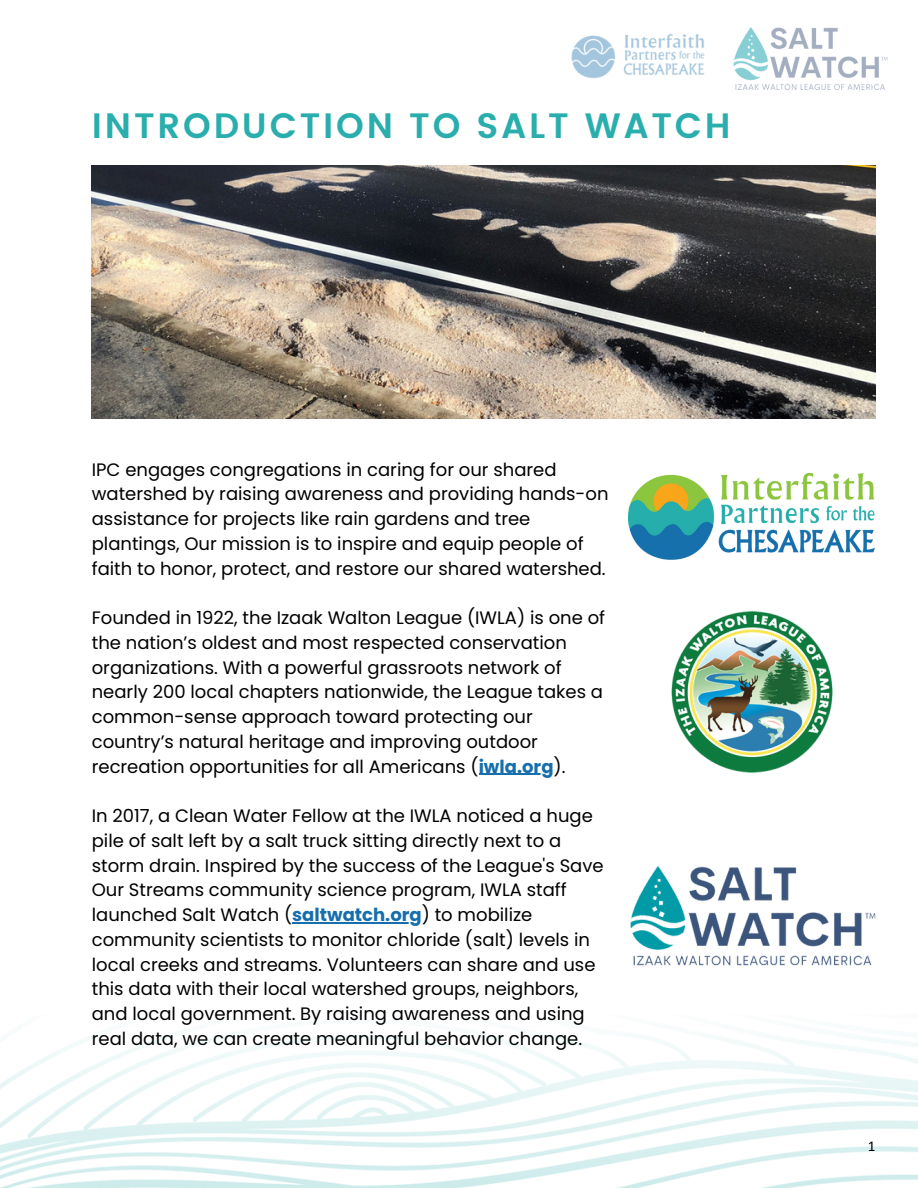
<style>
.page{position:relative;width:918px;height:1188px;background:#fff}
.page>*{position:absolute;margin:0;border:0;box-sizing:border-box;transform-origin:0 0}
.t1{font:600 35.25px "Poppins";letter-spacing:.08em;color:#29aead}
.t2{font:18px/24.8px "Poppins";color:#000}
.t3{font:15px "Calibri";color:#000}
.s1{font-weight:700;color:#166eac}
</style>
<div class="page">
<img style="left:92px;top:165px;width:784px;height:253px">
<hr style="left:479px;top:774px;width:75px;height:1px;background:#166eac">
<hr style="left:292px;top:922px;width:130px;height:1px;background:#166eac">
<img style="left:0;top:1037px;width:918px;height:151px">
<img style="left:629px;top:474px;width:246px;height:86px">
<img style="left:671px;top:611px;width:162px;height:162px">
<img style="left:630px;top:866px;width:245px;height:100px">
<img style="left:571px;top:33px;width:134px;height:46px">
<svg style="left:733px;top:27px;width:155px;height:63px"></svg>
<p class="t1" style="left:92px;top:105px;width:640px">INTRODUCTION TO SALT WATCH</p>
<p class="t2" style="left:92px;top:457px;width:518px">IPC engages congregations in caring for our shared watershed by raising awareness and providing hands-on assistance for projects like rain gardens and tree plantings, Our mission is to inspire and equip people of faith to honor, protect, and restore our shared watershed.</p>
<p class="t2" style="left:92px;top:605px;width:515px">Founded in 1922, the Izaak Walton League (IWLA) is one of the nation’s oldest and most respected conservation organizations. With a powerful grassroots network of nearly 200 local chapters nationwide, the League takes a common-sense approach toward protecting our country’s natural heritage and improving outdoor recreation opportunities for all Americans (<span class="s1">iwla.org</span>).</p>
<h1 class="t2" style="left:92px;top:804px;width:513px">In 2017, a Clean Water Fellow at the IWLA noticed a huge pile of salt left by a salt truck sitting directly next to a storm drain. Inspired by the success of the League's Save Our Streams community science program, IWLA staff launched Salt Watch (<span class="s1">saltwatch.org</span>) to mobilize</h1>
<p class="t2" style="left:92px;top:927px;width:505px">community scientists to monitor chloride (salt) levels in local creeks and streams. Volunteers can share and use this data with their local watershed groups, neighbors, and local government. By raising awareness and using real data, we can create meaningful behavior change.</p>
<p class="t3" style="left:868px;top:1139px;width:9px">1</p>
</div>
